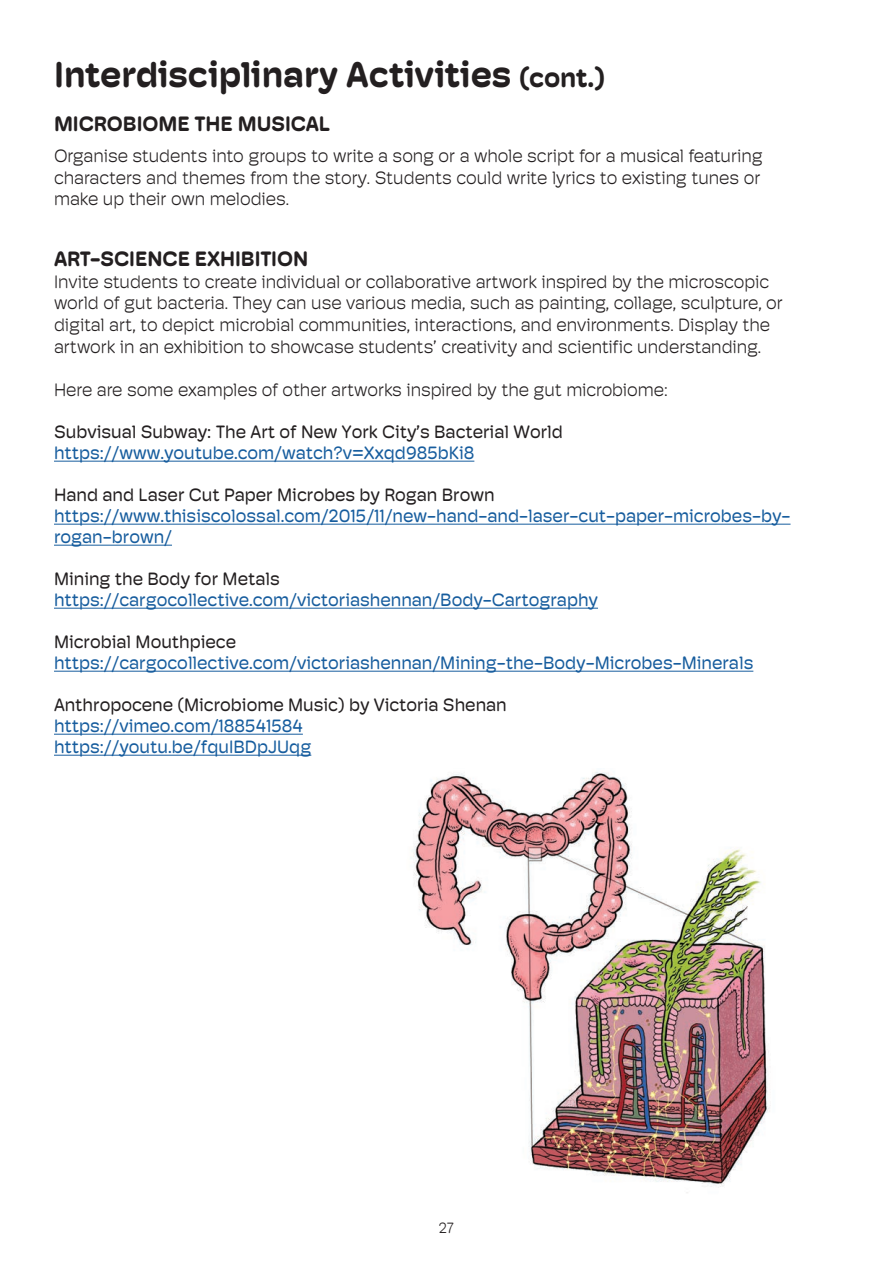
<style>
.page{position:relative;width:893px;height:1263px;background:#fff}
.page>*{position:absolute;margin:0;border:0;box-sizing:border-box;transform-origin:0 0}
.t1{font:700 36px "Hoss Round";color:#231f20}
.t2{font:700 21px "Hoss Round";color:#231f20}
.t3{font:300 18px/21.6px "Hoss Round";color:#231f20}
.t4{font:18px/21px "Hoss Round";color:#175d9e}
.t5{font:18px "Hoss Round";color:#231f20}
.t6{font:300 15px "Hoss Round";color:#231f20}
.s1{font-size:27px}
</style>
<div class="page">
<hr style="left:54px;top:461px;width:420px;height:1px;background:#175d9e">
<hr style="left:54px;top:524px;width:736px;height:1px;background:#175d9e">
<hr style="left:54px;top:545px;width:118px;height:1px;background:#175d9e">
<hr style="left:54px;top:608px;width:544px;height:1px;background:#175d9e">
<hr style="left:54px;top:671px;width:699px;height:1px;background:#175d9e">
<hr style="left:54px;top:734px;width:249px;height:1px;background:#175d9e">
<hr style="left:54px;top:755px;width:257px;height:1px;background:#175d9e">
<img style="left:413px;top:772px;width:357px;height:421px">
<h1 class="t1" style="left:54px;top:54px;width:553px">Interdisciplinary Activities <span class="s1">(cont.)</span></h1>
<p class="t2" style="left:54px;top:112px;width:278px">MICROBIOME THE MUSICAL</p>
<p class="t3" style="left:54px;top:145px;width:710px">Organise students into groups to write a song or a whole script for a musical featuring characters and themes from the story. Students could write lyrics to existing tunes or make up their own melodies.</p>
<p class="t2" style="left:54px;top:247px;width:256px">ART-SCIENCE EXHIBITION</p>
<p class="t3" style="left:54px;top:271px;width:730px">Invite students to create individual or collaborative artwork inspired by the microscopic world of gut bacteria. They can use various media, such as painting, collage, sculpture, or digital art, to depict microbial communities, interactions, and environments. Display the artwork in an exhibition to showcase students’ creativity and scientific understanding.</p>
<p class="t3" style="left:54px;top:379px;width:615px">Here are some examples of other artworks inspired by the gut microbiome:</p>
<p class="t5" style="left:54px;top:422px;width:510px">Subvisual Subway: The Art of New York City’s Bacterial World</p>
<p class="t4" style="left:54px;top:443px;width:422px">https://www.youtube.com/watch?v=Xxqd985bKi8</p>
<p class="t5" style="left:54px;top:485px;width:442px">Hand and Laser Cut Paper Microbes by Rogan Brown</p>
<p class="t4" style="left:54px;top:506px;width:738px">https://www.thisiscolossal.com/2015/11/new-hand-and-laser-cut-paper-microbes-by&shy;rogan-brown/</p>
<p class="t5" style="left:54px;top:569px;width:227px">Mining the Body for Metals</p>
<p class="t4" style="left:54px;top:590px;width:545px">https://cargocollective.com/victoriashennan/Body-Cartography</p>
<p class="t5" style="left:54px;top:632px;width:184px">Microbial Mouthpiece</p>
<p class="t4" style="left:54px;top:653px;width:701px">https://cargocollective.com/victoriashennan/Mining-the-Body-Microbes-Minerals</p>
<p class="t5" style="left:54px;top:695px;width:454px">Anthropocene (Microbiome Music) by Victoria Shenan</p>
<p class="t4" style="left:54px;top:716px;width:259px">https://vimeo.com/188541584 https://youtu.be/fquIBDpJUqg</p>
<p class="t6" style="left:439px;top:1220px;width:17px">27</p>
</div>
